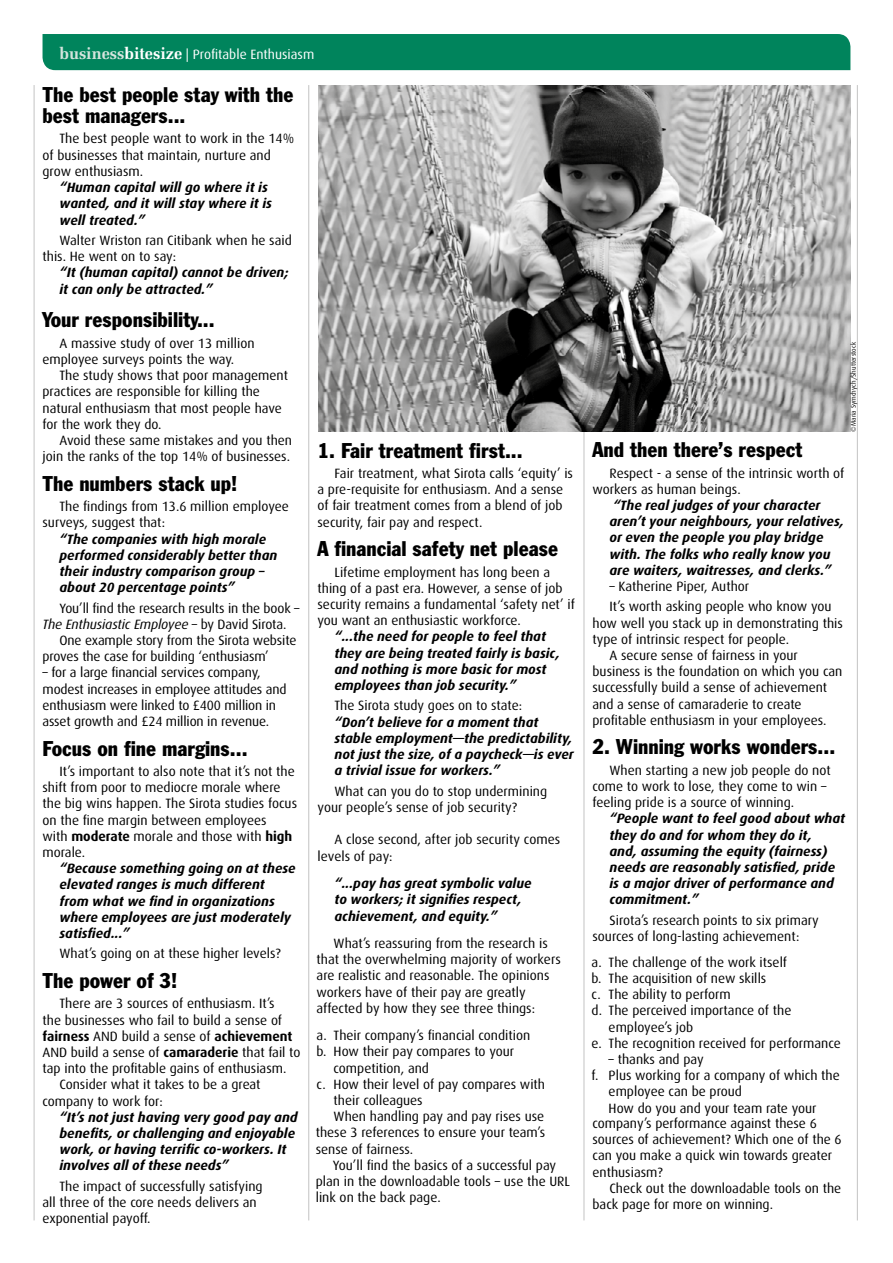
<style>
.page{position:relative;width:893px;height:1263px;background:#fff}
.page>*{position:absolute;margin:0;border:0;box-sizing:border-box;transform-origin:0 0}
.SUBHEAD{font:condensed 21px/21px "Franklin Gothic BT";color:#000}
.body{font:13.5px/16.2px "Dax";color:#000}
.QUOTE{font:italic 700 13.5px/16.2px "Dax";color:#000}
.BULLIT{font:13.5px/16.2px "Dax";color:#000}
.body2{font:13.5px "Dax";color:#fff}
.body2-2{font:6.75px "Dax";color:#000}
.s1{font-family:"Zapf Elliptical 711 BT";font-weight:700;font-size:16.5px;color:#d4e4dd}
.s2{font-family:"Zapf Elliptical 711 BT";font-weight:700;font-size:16.5px}
.s3{font-style:italic}
.s4{font-weight:700}
</style>
<div class="page">
<hr style="left:308px;top:85px;width:1px;height:1135px;background:#c6c6c6">
<hr style="left:583px;top:85px;width:1px;height:1135px;background:#c6c6c6">
<hr style="left:34px;top:85px;width:1px;height:1135px;background:#c6c6c6">
<hr style="left:857px;top:85px;width:1px;height:1135px;background:#c6c6c6">
<div style="left:43px;top:34px;width:807px;height:36px;background:#00845c"></div>
<img style="left:318px;top:85px;width:533px;height:347px">
<p class="body2" style="left:60px;top:47px;width:256px"><span class="s1">business</span><span class="s2">bitesize</span> | Profitable Enthusiasm</p>
<p class="SUBHEAD" style="left:43px;top:83px;width:252px">The best people stay with the best managers...</p>
<p class="body" style="left:43px;top:131px;width:253px;text-indent:17px">The best people want to work in the 14% of businesses that maintain, nurture and grow enthusiasm.</p>
<p class="QUOTE" style="left:60px;top:179px;width:214px">“Human capital will go where it is wanted, and it will stay where it is well treated.”</p>
<p class="body" style="left:43px;top:232px;width:251px;text-indent:17px">Walter Wriston ran Citibank when he said this. He went on to say:</p>
<p class="QUOTE" style="left:60px;top:265px;width:231px">“It (human capital) cannot be driven; it can only be attracted.”</p>
<p class="SUBHEAD" style="left:43px;top:309px;width:174px">Your responsibility...</p>
<p class="body" style="left:43px;top:335px;width:214px;text-indent:17px">A massive study of over 13 million employee surveys points the way.</p>
<p class="body" style="left:43px;top:367px;width:247px;text-indent:17px">The study shows that poor management practices are responsible for killing the natural enthusiasm that most people have for the work they do.</p>
<p class="body" style="left:43px;top:432px;width:251px;text-align:right">Avoid these same mistakes and you then join the ranks of the top 14% of businesses.</p>
<p class="SUBHEAD" style="left:43px;top:472px;width:196px">The numbers stack up!</p>
<p class="body" style="left:43px;top:498px;width:248px;text-indent:17px">The findings from 13.6 million employee surveys, suggest that:</p>
<p class="QUOTE" style="left:60px;top:531px;width:219px">“The companies with high morale performed considerably better than their industry comparison group – about 20 percentage points”</p>
<p class="body" style="left:43px;top:600px;width:259px;text-indent:17px">You’ll find the research results in the book –<br><span class="s3">The Enthusiastic Employee</span> – by David Sirota.</p>
<p class="body" style="left:43px;top:632px;width:255px;text-indent:17px">One example story from the Sirota website proves the case for building ‘enthusiasm’</p>
<p class="body" style="left:43px;top:665px;width:246px">– for a large financial services company, modest increases in employee attitudes and enthusiasm were linked to £400 million in asset growth and £24 million in revenue.</p>
<p class="SUBHEAD" style="left:43px;top:737px;width:207px">Focus on fine margins...</p>
<p class="body" style="left:43px;top:763px;width:256px;text-indent:17px">It’s important to also note that it’s not the shift from poor to mediocre morale where the big wins happen. The Sirota studies focus on the fine margin between employees<br>with <span class="s4">moderate</span> morale and those with <span class="s4">high </span>morale.</p>
<p class="QUOTE" style="left:60px;top:860px;width:238px">“Because something going on at these elevated ranges is much different from what we find in organizations where employees are just moderately satisfied...”</p>
<p class="body" style="left:60px;top:946px;width:223px">What’s going on at these higher levels?</p>
<p class="SUBHEAD" style="left:43px;top:969px;width:136px">The power of 3!</p>
<p class="body" style="left:43px;top:996px;width:259px;text-indent:17px">There are 3 sources of enthusiasm. It’s<br>the businesses who fail to build a sense of <span class="s4">fairness</span> AND build a sense of <span class="s4">achievement </span>AND build a sense of <span class="s4">camaraderie</span> that fail to tap into the profitable gains of enthusiasm.</p>
<p class="body" style="left:43px;top:1077px;width:220px;text-indent:17px">Consider what it takes to be a great company to work for:</p>
<p class="QUOTE" style="left:60px;top:1109px;width:240px">“It’s not just having very good pay and benefits, or challenging and enjoyable work, or having terrific co-workers. It involves all of these needs”</p>
<p class="body" style="left:43px;top:1178px;width:222px;text-indent:17px">The impact of successfully satisfying all three of the core needs delivers an exponential payoff.</p>
<p class="SUBHEAD" style="left:317px;top:439px;width:207px">1. Fair treatment first...</p>
<p class="body" style="left:317px;top:465px;width:257px;text-indent:17px">Fair treatment, what Sirota calls ‘equity’ is a pre-requisite for enthusiasm. And a sense of fair treatment comes from a blend of job security, fair pay and respect.</p>
<p class="SUBHEAD" style="left:317px;top:537px;width:242px">A financial safety net please</p>
<p class="body" style="left:317px;top:564px;width:259px;text-indent:17px">Lifetime employment has long been a thing of a past era. However, a sense of job security remains a fundamental ‘safety net’ if you want an enthusiastic workforce.</p>
<p class="QUOTE" style="left:334px;top:629px;width:227px">“...the need for people to feel that they are being treated fairly is basic, and nothing is more basic for most employees than job security.”</p>
<p class="body" style="left:334px;top:698px;width:189px">The Sirota study goes on to state:</p>
<p class="QUOTE" style="left:334px;top:714px;width:241px">“Don’t believe for a moment that stable employment—the predictability, not just the size, of a paycheck—is ever a trivial issue for workers.”</p>
<p class="body" style="left:317px;top:783px;width:231px;text-indent:17px">What can you do to stop undermining your people’s sense of job security?</p>
<p class="body" style="left:317px;top:832px;width:244px;text-indent:17px">A close second, after job security comes levels of pay:</p>
<p class="QUOTE" style="left:334px;top:875px;width:199px">“...pay has great symbolic value to workers; it signifies respect, achievement, and equity.”</p>
<p class="body" style="left:317px;top:935px;width:246px;text-indent:17px">What’s reassuring from the research is that the overwhelming majority of workers are realistic and reasonable. The opinions workers have of their pay are greatly affected by how they see three things:</p>
<p class="BULLIT" style="left:317px;top:1027px;width:215px">a. Their company’s financial condition</p>
<p class="BULLIT" style="left:334px;top:1044px;width:182px;text-indent:-17px">b. How their pay compares to your competition, and</p>
<p class="BULLIT" style="left:334px;top:1076px;width:213px;text-indent:-17px">c. How their level of pay compares with their colleagues</p>
<p class="body" style="left:316px;top:1108px;width:231px;text-align:justify;text-indent:18px">When handling pay and pay rises use these 3 references to ensure your team’s sense of fairness.</p>
<p class="body" style="left:316px;top:1157px;width:256px;text-indent:17px">You’ll find the basics of a successful pay plan in the downloadable tools – use the URL link on the back page.</p>
<p class="body2-2" style="left:850px;top:432px;width:91px;rotate:-90deg">©Maria Symchych/Shutterstock</p>
<p class="SUBHEAD" style="left:592px;top:438px;width:212px">And then there’s respect</p>
<p class="body" style="left:592px;top:465px;width:253px;text-indent:17px">Respect - a sense of the intrinsic worth of workers as human beings.</p>
<p class="QUOTE" style="left:609px;top:497px;width:236px">“The real judges of your character aren’t your neighbours, your relatives, or even the people you play bridge with. The folks who really know you are waiters, waitresses, and clerks.”</p>
<p class="body" style="left:609px;top:578px;width:141px">– Katherine Piper, Author</p>
<p class="body" style="left:592px;top:599px;width:252px;text-indent:17px">It’s worth asking people who know you how well you stack up in demonstrating this type of intrinsic respect for people.</p>
<p class="body" style="left:592px;top:647px;width:251px;text-indent:17px">A secure sense of fairness in your business is the foundation on which you can successfully build a sense of achievement and a sense of camaraderie to create profitable enthusiasm in your employees.</p>
<p class="SUBHEAD" style="left:592px;top:736px;width:244px">2. Winning works wonders...</p>
<p class="body" style="left:592px;top:762px;width:240px;text-indent:17px">When starting a new job people do not come to work to lose, they come to win – feeling pride is a source of winning.</p>
<p class="QUOTE" style="left:609px;top:811px;width:237px">“People want to feel good about what they do and for whom they do it,<br>and, assuming the equity (fairness) needs are reasonably satisfied, pride is a major driver of performance and commitment.”</p>
<p class="body" style="left:592px;top:912px;width:228px;text-indent:17px">Sirota’s research points to six primary sources of long-lasting achievement:</p>
<p class="BULLIT" style="left:592px;top:954px;width:197px">a. The challenge of the work itself</p>
<p class="BULLIT" style="left:592px;top:970px;width:176px">b. The acquisition of new skills</p>
<p class="BULLIT" style="left:592px;top:986px;width:141px">c. The ability to perform</p>
<p class="BULLIT" style="left:609px;top:1003px;width:184px;text-indent:-17px">d. The perceived importance of the employee’s job</p>
<p class="BULLIT" style="left:592px;top:1035px;width:251px">e. The recognition received for performance</p>
<p class="BULLIT" style="left:609px;top:1051px;width:97px">– thanks and pay</p>
<p class="BULLIT" style="left:609px;top:1067px;width:233px;text-indent:-17px">f. Plus working for a company of which the employee can be proud</p>
<p class="body" style="left:592px;top:1100px;width:251px;text-indent:16px">How do you and your team rate your company’s performance against these 6 sources of achievement? Which one of the 6 can you make a quick win towards greater enthusiasm?</p>
<p class="body" style="left:592px;top:1180px;width:250px;text-indent:17px">Check out the downloadable tools on the back page for more on winning.</p>
</div>
